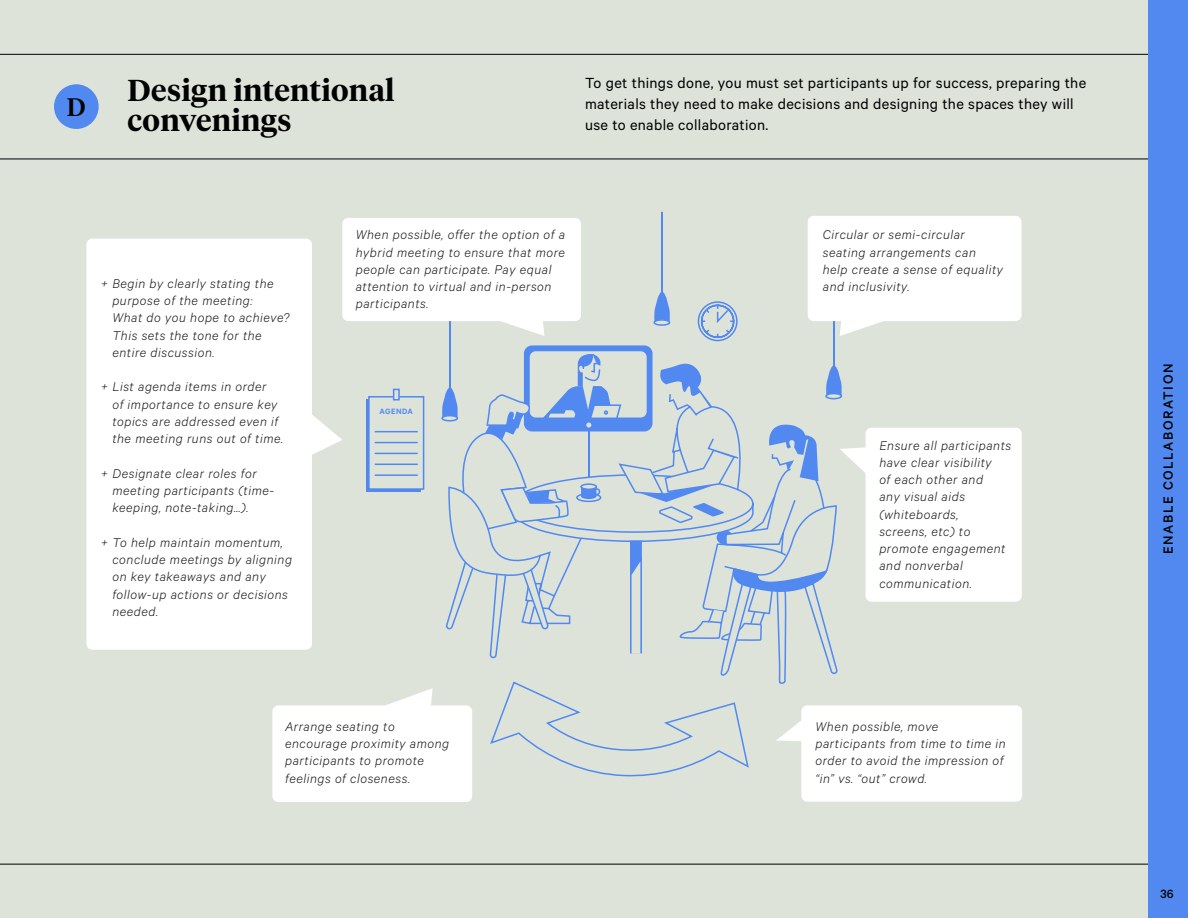
<style>
.page{position:relative;width:1188px;height:918px;background:#fff}
.page>*{position:absolute;margin:0;border:0;box-sizing:border-box;transform-origin:0 0}
.t1{font:600 30.15px/30.2px "Tiempos Headline";letter-spacing:.01em;color:#000101}
.t2{font:500 25.2px "Tiempos Headline";color:#000}
.t3{font:16.5px/21px "Calibre";letter-spacing:.02em;color:#000}
.t4{font:500 15px "Calibre";letter-spacing:.1em;color:#000101}
.t5{font:italic 300 14.25px/17.2px "Calibre";letter-spacing:.04em;color:#131313}
.t6{font:500 13.5px "Calibre";color:#000}
.t7{font:600 8.7px "Calibre";letter-spacing:.06em;color:#5189f1}
</style>
<div class="page">
<div style="left:0;top:0;width:1148px;height:918px;background:#dde3d9"></div>
<hr style="left:0;top:54px;width:1188px;height:1px;background:#000">
<hr style="left:0;top:864px;width:1188px;height:1px;background:#000">
<div style="left:54px;top:84px;width:45px;height:45px;background:#5189f1;border-radius:50%"></div>
<hr style="left:0;top:159px;width:1177px;height:1px;background:#000">
<div style="left:1148px;top:0;width:40px;height:918px;background:#5189f1"></div>
<div style="left:366px;top:399px;width:55px;height:92px;background:#5189f1"></div>
<div style="left:368px;top:396px;width:56px;height:94px;background:#dde3d9;border:2px solid #5189f1"></div>
<div style="left:524px;top:345px;width:129px;height:86px;background:#5189f1;border-radius:8px"></div>
<div style="left:528px;top:350px;width:120px;height:69px;border:2px solid #5189f1;border-radius:7px"></div>
<svg style="left:697px;top:301px;width:41px;height:41px;background:#b7cbdf"></svg>
<hr style="left:661px;top:212px;width:2px;height:96px;background:#5189f1">
<div style="left:654px;top:320px;width:16px;height:5px;background:#dde3d9;border-radius:50%"></div>
<div style="left:653px;top:319px;width:17px;height:7px;border:2px solid #5189f1;border-radius:50%"></div>
<svg style="left:654px;top:292px;width:16px;height:30px"></svg>
<hr style="left:449px;top:289px;width:2px;height:115px;background:#5189f1">
<div style="left:441px;top:415px;width:17px;height:7px;border:2px solid #5189f1;border-radius:50%"></div>
<hr style="left:833px;top:252px;width:2px;height:130px;background:#5189f1">
<div style="left:272px;top:705px;width:200px;height:97px;background:#fff;border-radius:6px"></div>
<svg style="left:308px;top:688px;width:125px;height:18px"></svg>
<div style="left:801px;top:705px;width:221px;height:97px;background:#fff;border-radius:6px"></div>
<div style="left:808px;top:216px;width:214px;height:105px;background:#fff;border-radius:6px"></div>
<svg style="left:840px;top:321px;width:133px;height:15px"></svg>
<div style="left:866px;top:428px;width:156px;height:174px;background:#fff;border-radius:6px"></div>
<hr style="left:375px;top:431px;width:43px;height:1px;background:#5189f1">
<hr style="left:375px;top:442px;width:43px;height:1px;background:#5189f1">
<hr style="left:375px;top:453px;width:43px;height:1px;background:#5189f1">
<hr style="left:375px;top:464px;width:43px;height:1px;background:#5189f1">
<hr style="left:375px;top:474px;width:43px;height:2px;background:#5189f1">
<svg style="left:393px;top:389px;width:7px;height:11px"></svg>
<svg style="left:312px;top:385px;width:30px;height:112px"></svg>
<div style="left:342px;top:218px;width:239px;height:103px;background:#fff;border-radius:6px"></div>
<svg style="left:407px;top:321px;width:149px;height:15px"></svg>
<div style="left:86px;top:239px;width:226px;height:411px;background:#fff;border-radius:6px"></div>
<svg style="left:442px;top:353px;width:528px;height:425px"></svg>
<h2 class="t2" style="left:67px;top:89px;width:20px">D</h2>
<h1 class="t1" style="left:128px;top:74px;width:269px">Design intentional convenings</h1>
<p class="t3" style="left:585px;top:72px;width:503px">To get things done, you must set participants up for success, preparing the materials they need to make decisions and designing the spaces they will use to enable collaboration.</p>
<p class="t5" style="left:112px;top:274px;width:179px;text-indent:-12px">+ Begin by clearly stating the purpose of the meeting:<br>What do you hope to achieve?<br>This sets the tone for the entire discussion.</p>
<p class="t5" style="left:112px;top:378px;width:172px;text-indent:-12px">+ List agenda items in order<br>of importance to ensure key topics are addressed even if the meeting runs out of time.</p>
<p class="t5" style="left:112px;top:464px;width:163px;text-indent:-12px">+ Designate clear roles for meeting participants (time&shy;keeping, note-taking…).</p>
<p class="t5" style="left:112px;top:533px;width:181px;text-indent:-12px">+ To help maintain momentum, conclude meetings by aligning on key takeaways and any follow-up actions or decisions needed.</p>
<p class="t5" style="left:356px;top:226px;width:211px">When possible, offer the option of a hybrid meeting to ensure that more people can participate. Pay equal attention to virtual and in-person participants.</p>
<p class="t7" style="left:379px;top:406px;width:35px">AGENDA</p>
<p class="t5" style="left:823px;top:226px;width:182px">Circular or semi-circular seating arrangements can help create a sense of equality and inclusivity.</p>
<p class="t5" style="left:879px;top:436px;width:133px">Ensure all participants have clear visibility<br>of each other and<br>any visual aids (whiteboards,<br>screens, etc) to promote engagement and nonverbal communication.</p>
<p class="t5" style="left:285px;top:717px;width:166px">Arrange seating to encourage proximity among participants to promote feelings of closeness.</p>
<p class="t5" style="left:816px;top:717px;width:192px">When possible, move participants from time to time in order to avoid the impression of “in” vs. “out” crowd.</p>
<p class="t4" style="left:1159px;top:554px;width:192px;rotate:-90deg">ENABLE COLLABORATION</p>
<p class="t6" style="left:1160px;top:886px;width:15px">36</p>
</div>
